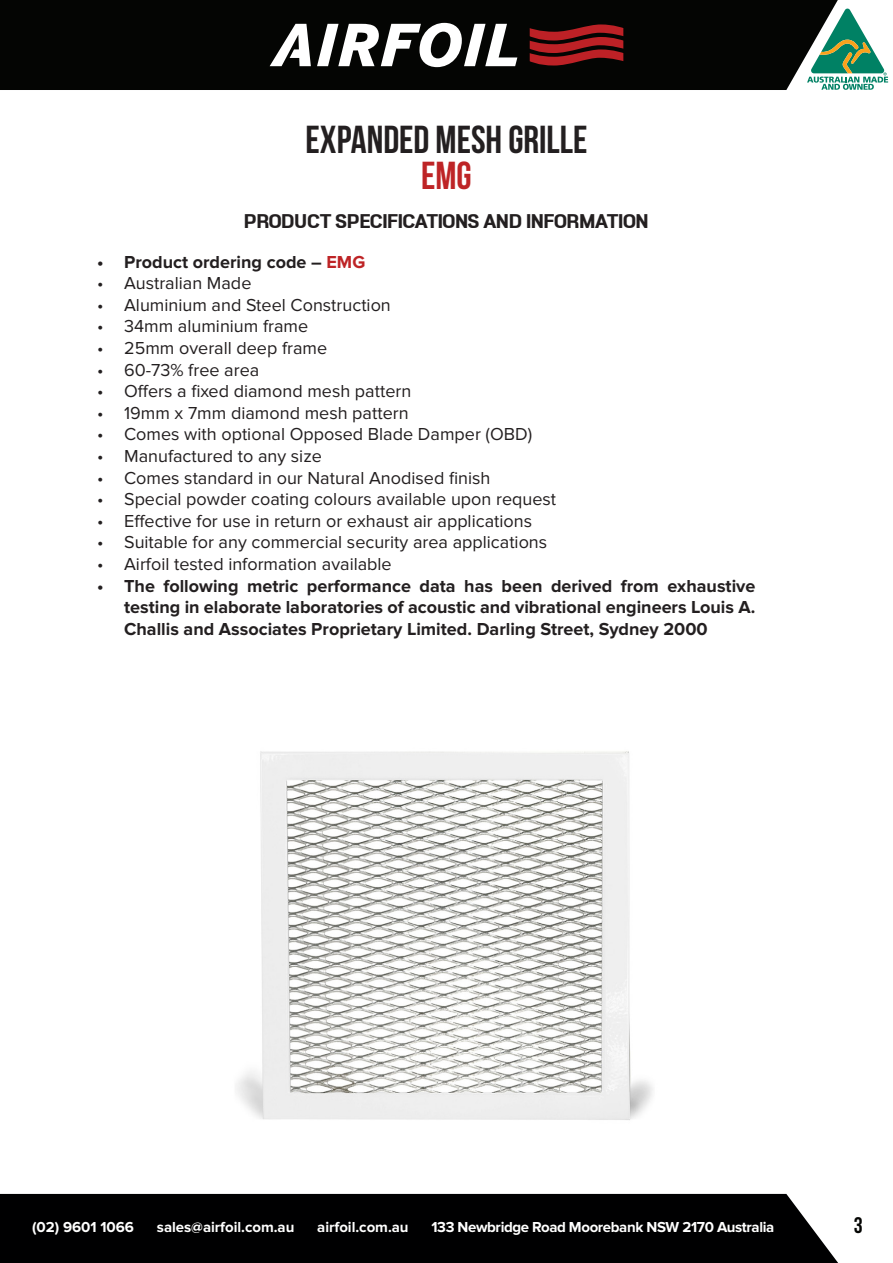
<style>
.page{position:relative;width:893px;height:1263px;background:#fff}
.page>*{position:absolute;margin:0;border:0;box-sizing:border-box;transform-origin:0 0}
.t1{font:700 39px "Bebas Neue";color:#231f20}
.t2{font:700 39px "Bebas Neue";color:#be2426}
.t3{font:700 24px "LT Emphasis";color:#231f20}
.t4{font:700 22.5px "Bebas Neue";color:#040503}
.t5{font:18px "Proxima Nova";color:#231f20}
.t6{font:700 18px/21.6px "Proxima Nova";color:#231f20;text-align:justify}
.t7{font:700 15px "Proxima Nova";color:#fff}
.t8{font:700 15px "Proxima Nova";letter-spacing:-.025em;color:#fff}
.s1{color:#be2426}
</style>
<div class="page">
<svg style="left:838px;top:8px;width:50px;height:82px"></svg>
<div style="left:0;top:0;width:838px;height:90px;background:#040503"></div>
<svg style="left:317px;top:23px;width:200px;height:44px"></svg>
<svg style="left:270px;top:24px;width:41px;height:42px"></svg>
<svg style="left:530px;top:24px;width:93px;height:42px;background:#731518"></svg>
<div style="left:0;top:1194px;width:838px;height:69px;background:#000001"></div>
<img style="left:236px;top:751px;width:417px;height:369px">
<p class="t1" style="left:306px;top:118px;width:283px">EXPANDED MESH GRILLE</p>
<p class="t2" style="left:421px;top:154px;width:52px">EMG</p>
<p class="t3" style="left:244px;top:209px;width:406px">PRODUCT SPECIFICATIONS AND INFORMATION</p>
<p class="t6" style="left:97px;top:251px;width:270px">• Product ordering code – <span class="s1">EMG</span></p>
<p class="t5" style="left:97px;top:273px;width:156px">• Australian Made</p>
<p class="t5" style="left:97px;top:294px;width:295px">• Aluminium and Steel Construction</p>
<p class="t5" style="left:97px;top:316px;width:213px">• 34mm aluminium frame</p>
<p class="t5" style="left:97px;top:338px;width:232px">• 25mm overall deep frame</p>
<p class="t5" style="left:97px;top:359px;width:164px">• 60-73% free area</p>
<p class="t5" style="left:97px;top:381px;width:316px">• Offers a fixed diamond mesh pattern</p>
<p class="t5" style="left:97px;top:402px;width:313px">• 19mm x 7mm diamond mesh pattern</p>
<p class="t5" style="left:97px;top:424px;width:437px">• Comes with optional Opposed Blade Damper (OBD)</p>
<p class="t5" style="left:97px;top:446px;width:226px">• Manufactured to any size</p>
<p class="t5" style="left:97px;top:467px;width:395px">• Comes standard in our Natural Anodised finish</p>
<p class="t5" style="left:97px;top:489px;width:461px">• Special powder coating colours available upon request</p>
<p class="t5" style="left:97px;top:510px;width:436px">• Effective for use in return or exhaust air applications</p>
<p class="t5" style="left:97px;top:532px;width:452px">• Suitable for any commercial security area applications</p>
<p class="t5" style="left:97px;top:554px;width:296px">• Airfoil tested information available</p>
<p class="t6" style="left:124px;top:575px;width:633px;text-indent:-27px">• The following metric performance data has been derived from exhaustive testing in elaborate laboratories of acoustic and vibrational engineers Louis A.<br>Challis and Associates Proprietary Limited. Darling Street, Sydney 2000</p>
<p class="t7" style="left:32px;top:1218px;width:103px">(02) 9601 1066</p>
<p class="t7" style="left:157px;top:1218px;width:139px">sales@airfoil.com.au</p>
<p class="t7" style="left:317px;top:1218px;width:93px">airfoil.com.au</p>
<p class="t8" style="left:431px;top:1218px;width:344px">133 Newbridge Road Moorebank NSW 2170 Australia</p>
<p class="t4" style="left:854px;top:1213px;width:10px">3</p>
</div>
